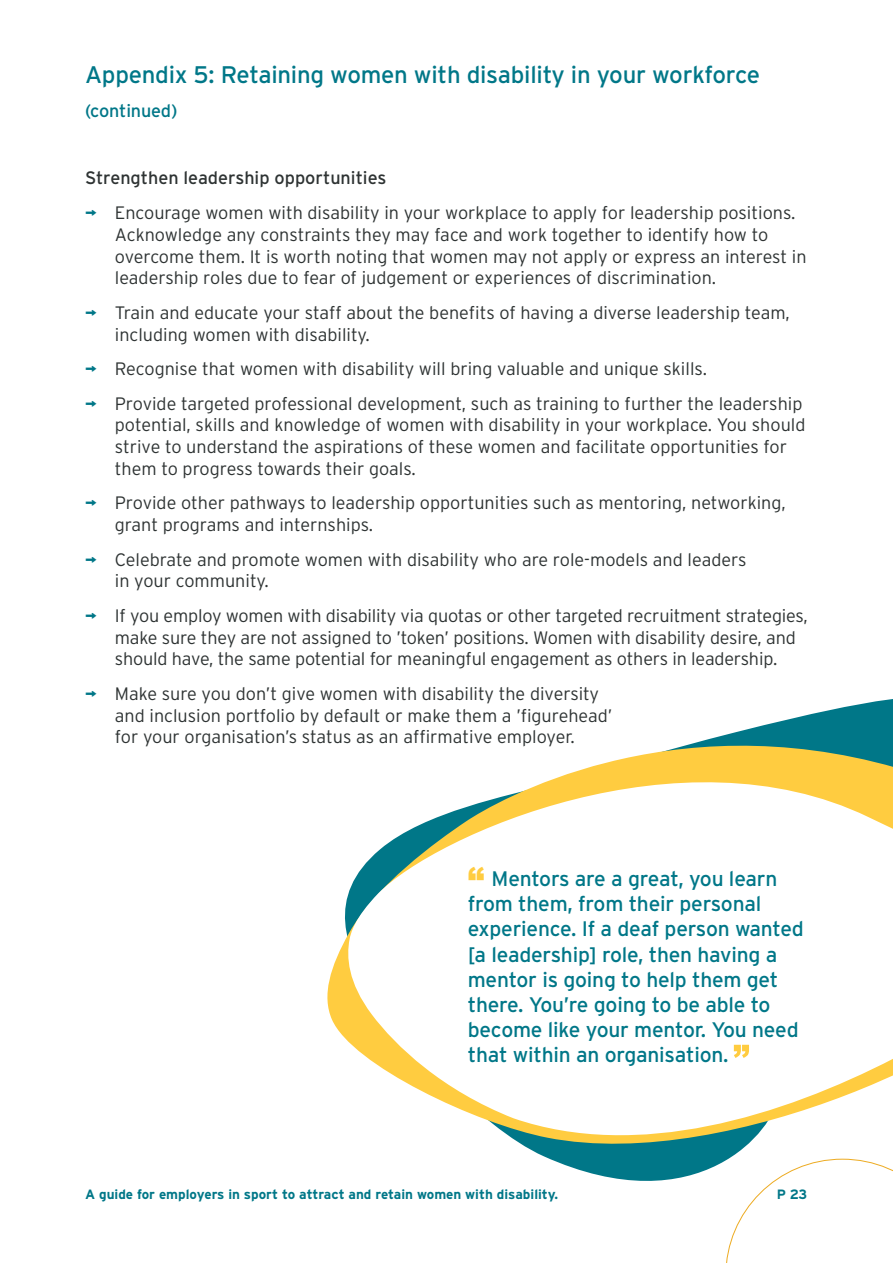
<style>
.page{position:relative;width:893px;height:1263px;background:#fff}
.page>*{position:absolute;margin:0;border:0;box-sizing:border-box;transform-origin:0 0}
.t1{font:24px "Interstate";letter-spacing:-.01em;color:#078}
.t2{font:21px/25.2px "Interstate";letter-spacing:-.01em;color:#078}
.t3{font:300 18px/21.8px "Interstate";color:#2e3333}
.t4{font:18px "Interstate";color:#2e3333}
.t5{font:18px "Interstate";letter-spacing:-.01em;color:#078}
.t6{font:700 13.5px "Interstate";color:#078}
.s1{font-weight:700;color:#078}
.s2{font-family:"Arial";font-weight:900;font-size:33px;color:#ffcc40}
</style>
<div class="page">
<svg style="left:327px;top:703px;width:566px;height:336px"></svg>
<svg style="left:346px;top:726px;width:547px;height:455px"></svg>
<svg style="left:725px;top:1159px;width:168px;height:104px"></svg>
<svg style="left:734px;top:1045px;width:15px;height:13px"></svg>
<h1 class="t1" style="left:85px;top:61px;width:677px">Appendix 5: Retaining women with disability in your workforce</h1>
<p class="t5" style="left:85px;top:101px;width:94px">(continued)</p>
<p class="t4" style="left:85px;top:168px;width:303px">Strengthen leadership opportunities</p>
<p class="t3" style="left:115px;top:202px;width:693px;text-indent:-30px"><span class="s1">→</span> Encourage women with disability in your workplace to apply for leadership positions.<br>Acknowledge any constraints they may face and work together to identify how to overcome them. It is worth noting that women may not apply or express an interest in leadership roles due to fear of judgement or experiences of discrimination.</p>
<p class="t3" style="left:115px;top:301px;width:677px;text-indent:-30px"><span class="s1">→</span> Train and educate your staff about the benefits of having a diverse leadership team, including women with disability.</p>
<p class="t3" style="left:85px;top:358px;width:623px"><span class="s1">→</span> Recognise that women with disability will bring valuable and unique skills.</p>
<p class="t3" style="left:115px;top:392px;width:692px;text-indent:-30px"><span class="s1">→</span> Provide targeted professional development, such as training to further the leadership potential, skills and knowledge of women with disability in your workplace. You should strive to understand the aspirations of these women and facilitate opportunities for them to progress towards their goals.</p>
<p class="t3" style="left:115px;top:492px;width:672px;text-indent:-30px"><span class="s1">→</span> Provide other pathways to leadership opportunities such as mentoring, networking, grant programs and internships.</p>
<p class="t3" style="left:115px;top:548px;width:633px;text-indent:-30px"><span class="s1">→</span> Celebrate and promote women with disability who are role-models and leaders in your community.</p>
<p class="t3" style="left:115px;top:604px;width:695px;text-indent:-30px"><span class="s1">→</span> If you employ women with disability via quotas or other targeted recruitment strategies, make sure they are not assigned to ’token’ positions. Women with disability desire, and should have, the same potential for meaningful engagement as others in leadership.</p>
<p class="t3" style="left:115px;top:682px;width:499px;text-indent:-30px"><span class="s1">→</span> Make sure you don’t give women with disability the diversity and inclusion portfolio by default or make them a ’figurehead’ for your organisation’s status as an affirmative employer.</p>
<p class="t2" style="left:468px;top:866px;width:338px"><span class="s2">“</span> Mentors are a great, you learn from them, from their personal experience. If a deaf person wanted [a leadership] role, then having a mentor is going to help them get there. You’re going to be able to become like your mentor. You need that within an organisation.</p>
<p class="t6" style="left:85px;top:1187px;width:475px">A guide for employers in sport to attract and retain women with disability.</p>
<p class="t6" style="left:777px;top:1187px;width:32px">P 23</p>
</div>
